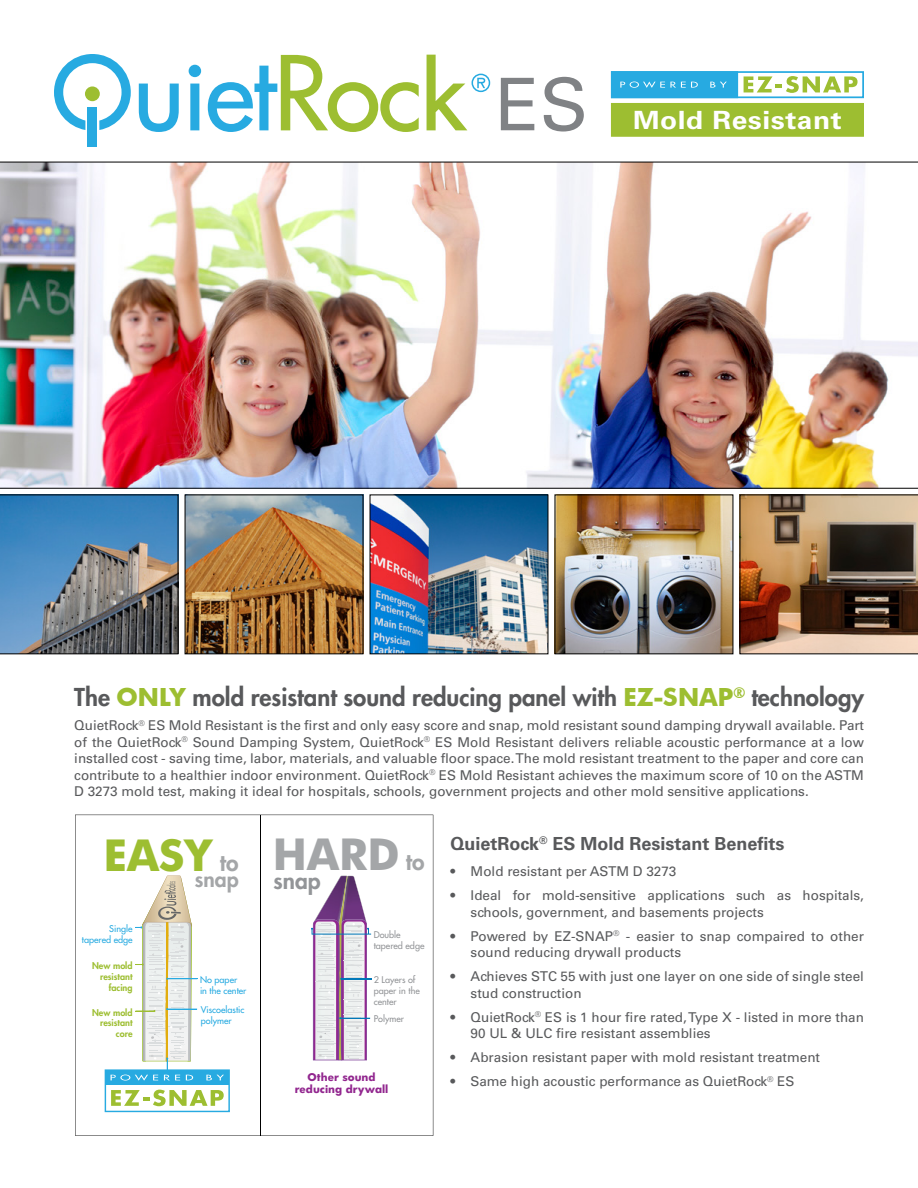
<style>
.page{position:relative;width:918px;height:1188px;background:#fff}
.page>*{position:absolute;margin:0;border:0;box-sizing:border-box;transform-origin:0 0}
.t1{font:72.6px "Univers";color:#808285}
.t2{font:700 41.85px "Futura";color:#a4a6a8}
.t3{font:700 41.85px "Futura";color:#9dbe31}
.t4{font:700 25.05px "Univers";letter-spacing:.02em;color:#fff;scale:1.12 1}
.t5{font:800 24px "Futura";color:#58595b}
.t6{font:800 22.65px "Futura";color:#939598}
.t7{font:800 21.15px "Futura";color:#a4a6a8}
.t8{font:700 18px "Univers";color:#58595b}
.t9{font:13.5px/16.5px "Univers";color:#58595b}
.t10{font:700 10.35px/12.5px "Futura";color:#92278f;text-align:center}
.t11{font:9px/10.8px "Futura";color:#27aae1}
.t12{font:9px/10.8px "Futura";color:#939598}
.t13{font:800 9px/10.8px "Futura";color:#9dbe31;text-align:right}
.s1{font-weight:700;color:#9dbe31}
.s2{font-weight:800;font-size:22.65px;color:#a4a6a8}
.s3{font-weight:800;font-size:22.65px}
</style>
<div class="page">
<svg style="left:0;top:495px;width:178px;height:159px;background:#5a7d9a"></svg>
<img style="left:187px;top:497px;width:174px;height:155px">
<img style="left:372px;top:497px;width:174px;height:155px">
<img style="left:557px;top:497px;width:174px;height:155px">
<img style="left:740px;top:495px;width:178px;height:159px">
<img style="left:0;top:162px;width:918px;height:326px">
<svg style="left:75px;top:815px;width:358px;height:321px"></svg>
<svg style="left:105px;top:876px;width:125px;height:236px"></svg>
<hr style="left:260px;top:815px;width:1px;height:321px;background:#000">
<svg style="left:311px;top:876px;width:60px;height:184px"></svg>
<svg style="left:139px;top:84px;width:40px;height:48px"></svg>
<svg style="left:189px;top:65px;width:12px;height:65px"></svg>
<svg style="left:208px;top:55px;width:211px;height:77px"></svg>
<svg style="left:427px;top:55px;width:63px;height:75px"></svg>
<svg style="left:54px;top:54px;width:77px;height:76px"></svg>
<div style="left:85px;top:86px;width:15px;height:15px;background:#9dbe31;border-radius:50%"></div>
<div style="left:88px;top:107px;width:9px;height:40px;background:#27aae1"></div>
<div style="left:611px;top:71px;width:253px;height:27px;border:2px solid #27aae1"></div>
<div style="left:611px;top:71px;width:127px;height:27px;background:#27aae1"></div>
<svg style="left:744px;top:76px;width:114px;height:17px"></svg>
<svg style="left:620px;top:82px;width:78px;height:6px"></svg>
<svg style="left:710px;top:82px;width:17px;height:6px"></svg>
<div style="left:611px;top:103px;width:253px;height:34px;background:#9dbe31;border:1px solid #9dbe31"></div>
<h1 class="t1" style="left:495px;top:62px;width:94px">ES</h1>
<p class="t4" style="left:633px;top:105px;width:188px">Mold Resistant</p>
<p class="t5" style="left:74px;top:682px;width:791px">The <span class="s1">ONLY</span> mold resistant sound reducing panel with <span class="s1">EZ-SNAP</span><sup>®</sup> technology</p>
<p class="t9" style="left:74px;top:717px;width:791px;text-align:justify">QuietRock<sup>®</sup> ES Mold Resistant is the first and only easy score and snap, mold resistant sound damping drywall available. Part of the QuietRock<sup>®</sup> Sound Damping System, QuietRock<sup>®</sup> ES Mold Resistant delivers reliable acoustic performance at a low installed cost - saving time, labor, materials, and valuable floor space. The mold resistant treatment to the paper and core can contribute to a healthier indoor environment. QuietRock<sup>®</sup> ES Mold Resistant achieves the maximum score of 10 on the ASTM D 3273 mold test, making it ideal for hospitals, schools, government projects and other mold sensitive applications.</p>
<p class="t8" style="left:450px;top:833px;width:336px">QuietRock<sup>®</sup> ES Mold Resistant Benefits</p>
<p class="t9" style="left:450px;top:863px;width:228px">• Mold resistant per ASTM D 3273</p>
<p class="t9" style="left:471px;top:887px;width:395px;text-indent:-20px">• Ideal for mold-sensitive applications such as hospitals, schools, government, and basements projects</p>
<p class="t9" style="left:471px;top:928px;width:395px;text-indent:-20px">• Powered by EZ-SNAP<sup>®</sup> - easier to snap compaired to other sound reducing drywall products</p>
<p class="t9" style="left:471px;top:968px;width:395px;text-indent:-20px">• Achieves STC 55 with just one layer on one side of single steel stud construction</p>
<p class="t9" style="left:471px;top:1009px;width:395px;text-indent:-20px">• QuietRock<sup>®</sup> ES is 1 hour fire rated, Type X - listed in more than<br>90 UL &amp; ULC fire resistant assemblies</p>
<p class="t9" style="left:450px;top:1049px;width:371px">• Abrasion resistant paper with mold resistant treatment</p>
<p class="t9" style="left:450px;top:1073px;width:346px">• Same high acoustic performance as QuietRock<sup>®</sup> ES</p>
<p class="t3" style="left:104px;top:826px;width:136px">EASY <span class="s2">to</span></p>
<p class="t7" style="left:195px;top:866px;width:45px">snap</p>
<p class="t2" style="left:273px;top:825px;width:153px">HARD <span class="s3">to</span></p>
<p class="t6" style="left:274px;top:867px;width:49px">snap</p>
<p class="t11" style="left:82px;top:924px;width:52px;text-align:right">Single tapered edge</p>
<p class="t12" style="left:374px;top:929px;width:52px">Double tapered edge</p>
<p class="t13" style="left:92px;top:960px;width:42px">New mold resistant facing</p>
<p class="t12" style="left:374px;top:975px;width:48px">2 Layers of paper in the center</p>
<p class="t12" style="left:374px;top:1014px;width:32px">Polymer</p>
<p class="t11" style="left:200px;top:974px;width:48px">No paper in the center</p>
<p class="t11" style="left:201px;top:1005px;width:45px">Viscoelastic polymer</p>
<p class="t13" style="left:92px;top:1007px;width:42px">New mold resistant core</p>
<p class="t10" style="left:295px;top:1070px;width:95px">Other sound reducing drywall</p>
</div>
